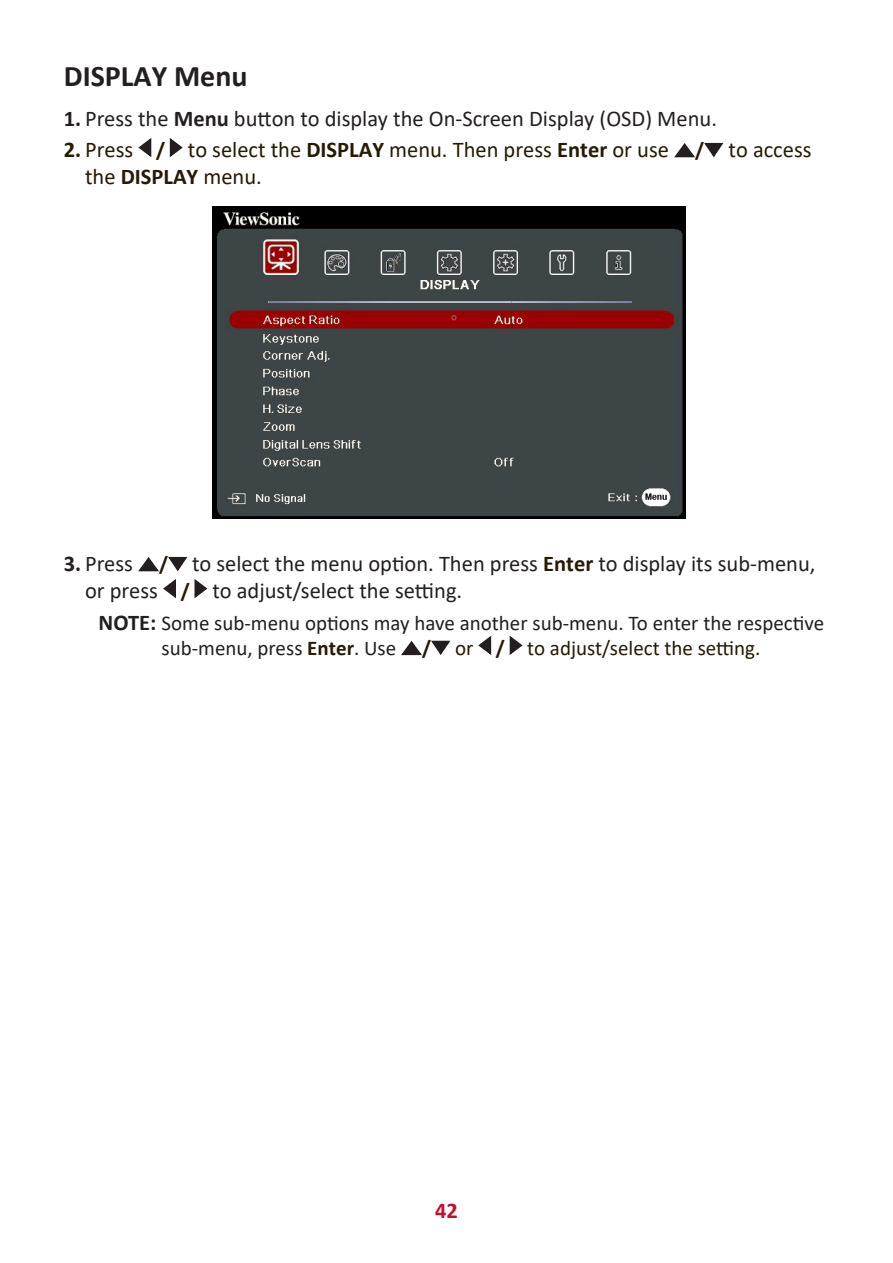
<style>
.page{position:relative;width:893px;height:1263px;background:#fff}
.page>*{position:absolute;margin:0;border:0;box-sizing:border-box;transform-origin:0 0}
.Heading_20_-_TOC{font:700 30px "Calibri";color:#231f20}
.t1{font:22.5px/27px "Calibri";color:#231f20}
.t2{font:22.5px/27px "Calibri";color:#251a05}
.t3{font:700 22.5px "Calibri";color:#c3102f}
.Note{font:21px/25.2px "Calibri";color:#231f20;text-align:center}
.s1{font-weight:700}
.s2{font-weight:700;font-size:21px}
.s3{font-weight:700;font-size:21px;color:#251a05}
.s4{font-weight:700;color:#251a05}
.s5{font-weight:700;font-size:22.5px}
.s6{color:#251a05}
</style>
<div class="page">
<svg style="left:138px;top:138px;width:14px;height:20px"></svg>
<svg style="left:169px;top:138px;width:14px;height:19px"></svg>
<svg style="left:674px;top:143px;width:21px;height:15px"></svg>
<svg style="left:704px;top:142px;width:20px;height:16px"></svg>
<img style="left:213px;top:206px;width:473px;height:313px">
<svg style="left:138px;top:556px;width:70px;height:43px"></svg>
<svg style="left:401px;top:641px;width:21px;height:15px"></svg>
<svg style="left:431px;top:640px;width:20px;height:15px"></svg>
<svg style="left:478px;top:636px;width:14px;height:19px"></svg>
<svg style="left:509px;top:635px;width:14px;height:20px"></svg>
<p class="Heading_20_-_TOC" style="left:64px;top:55px;width:185px">DISPLAY Menu</p>
<p class="t1" style="left:64px;top:105px;width:655px"><span class="s1">1.</span> Press the <span class="s1">Menu</span> button to display the On-Screen Display (OSD) Menu.</p>
<p class="t2" style="left:85px;top:136px;width:728px;text-indent:-21px"><span class="s1">2.</span> Press <span class="s2">/</span> to select the <span class="s1">DISPLAY</span> menu. Then press <span class="s1">Enter</span> or use <span class="s2">/</span> to access the <span class="s1">DISPLAY</span> menu.</p>
<p class="t1" style="left:85px;top:550px;width:732px;text-indent:-21px"><span class="s1">3.</span> Press <span class="s3">/</span> to select the menu option. Then press <span class="s4">Enter</span> to display its sub-menu, or press <span class="s3">/</span> to adjust/select the setting.</p>
<p class="Note" style="left:99px;top:610px;width:727px"><span class="s5">NOTE:</span> Some sub-menu options may have another sub-menu. To enter the respective sub-menu, press <span class="s4">Enter</span>. Use <span class="s4">/</span> <span class="s6">or</span> <span class="s4">/</span> <span class="s6">to adjust/select the setting.</span></p>
<p class="t3" style="left:435px;top:1194px;width:24px">42</p>
</div>
